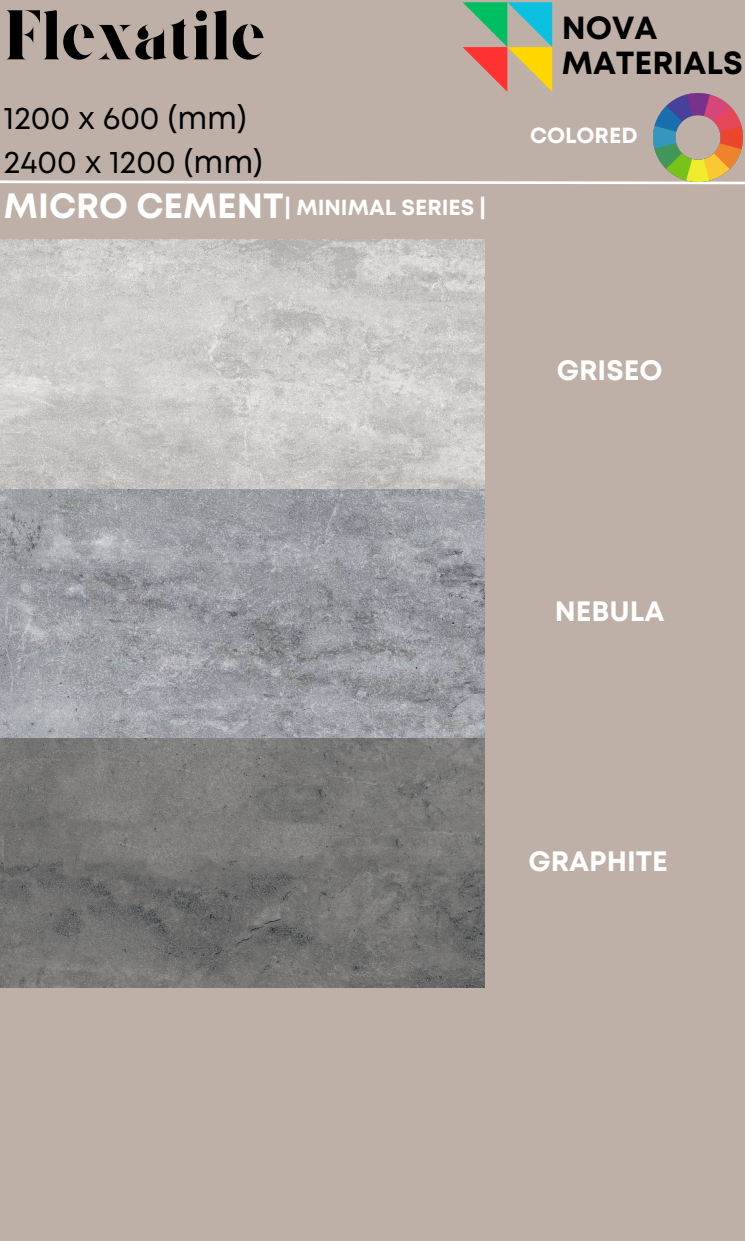
<style>
.page{position:relative;width:745px;height:1241px;background:#fff}
.page>*{position:absolute;margin:0;border:0;box-sizing:border-box;transform-origin:0 0}
.t1{font:70px "Giaza Stencil";color:#000}
.t2{font:700 35px "Mont";color:#fff}
.t3{font:700 31.94px/34.1px "Mont";color:#000}
.t4{font:31.5px/43.9px "Mont";color:#000}
.t5{font:700 28px "Mont";color:#fff}
.t6{font:700 21.88px "Mont";color:#fff}
</style>
<div class="page">
<div style="left:0;top:0;width:744px;height:1240px;background:#beb0a6"></div>
<svg style="left:0;top:180px;width:744px;height:5px"></svg>
<svg style="left:462px;top:2px;width:89px;height:90px"></svg>
<img style="left:0;top:240px;width:484px;height:747px">
<img style="left:653px;top:93px;width:88px;height:89px">
<p class="t1" style="left:4px;top:7px;width:263px">Flexatile</p>
<p class="t3" style="left:561px;top:14px;width:182px">NOVA<br>MATERIALS</p>
<h2 class="t4" style="left:4px;top:98px;width:260px">1200 x 600 (mm)<br>2400 x 1200 (mm)</h2>
<p class="t2" style="left:4px;top:193px;width:281px">MICRO CEMENT</p>
<h1 class="t6" style="left:284px;top:199px;width:203px">| MINIMAL SERIES |</h1>
<p class="t6" style="left:530px;top:127px;width:109px">COLORED</p>
<p class="t5" style="left:556px;top:360px;width:107px">GRISEO</p>
<p class="t5" style="left:554px;top:600px;width:111px">NEBULA</p>
<h2 class="t5" style="left:528px;top:850px;width:141px">GRAPHITE</h2>
</div>
